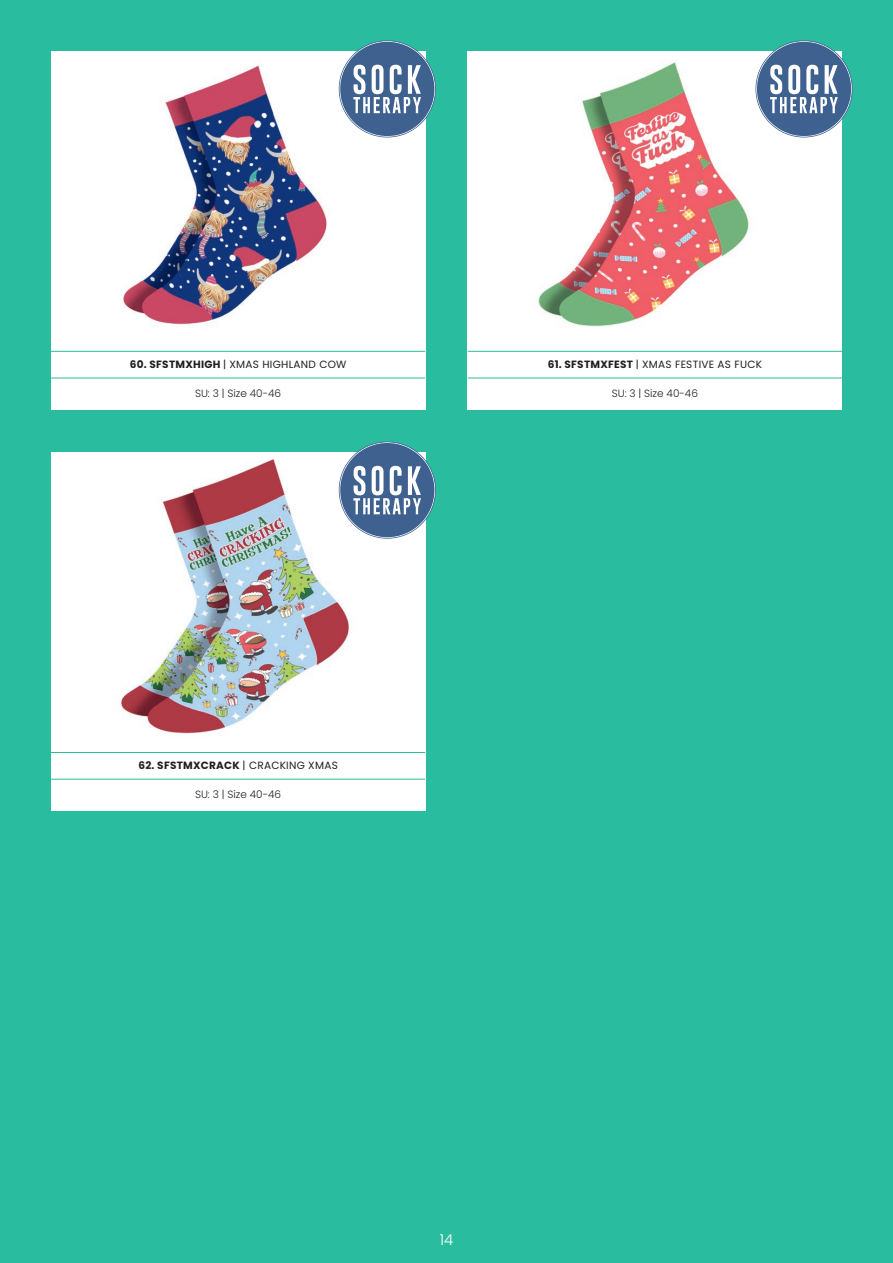
<style>
.page{position:relative;width:893px;height:1263px;background:#2abc9e}
.page>*{position:absolute;margin:0;border:0;box-sizing:border-box;transform-origin:0 0}
.t1{font:300 15px "Poppins";color:#fff}
.t2{font:10.5px "Poppins";letter-spacing:.025em;color:#231f20}
.t3{font:300 10.5px "Poppins";color:#231f20}
.t4{font:700 10.5px "Poppins";letter-spacing:.025em;color:#231f20}
.s1{font-weight:700}
.s2{font-weight:400}
</style>
<div class="page">
<div style="left:51px;top:51px;width:374px;height:359px;background:#fff"></div>
<div style="left:468px;top:51px;width:374px;height:359px;background:#fff"></div>
<div style="left:51px;top:452px;width:374px;height:359px;background:#fff"></div>
<img style="left:123px;top:65px;width:264px;height:260px">
<img style="left:538px;top:62px;width:266px;height:265px">
<img style="left:121px;top:459px;width:228px;height:275px">
<svg style="left:339px;top:441px;width:97px;height:98px"></svg>
<svg style="left:755px;top:40px;width:98px;height:97px"></svg>
<svg style="left:339px;top:40px;width:97px;height:97px"></svg>
<hr style="left:468px;top:351px;width:374px;height:1px;background:#2abc9e">
<hr style="left:468px;top:378px;width:374px;height:1px;background:#2abc9e">
<hr style="left:51px;top:752px;width:374px;height:1px;background:#2abc9e">
<hr style="left:51px;top:779px;width:374px;height:1px;background:#2abc9e">
<hr style="left:51px;top:351px;width:374px;height:1px;background:#2abc9e">
<hr style="left:51px;top:378px;width:374px;height:1px;background:#2abc9e">
<p class="t2" style="left:130px;top:358px;width:218px"><span class="s1">60. SFSTMXHIGH</span> | XMAS HIGHLAND COW</p>
<p class="t3" style="left:195px;top:387px;width:88px">SU: 3 | Size 40-46</p>
<p class="t4" style="left:138px;top:760px;width:201px">62. SFSTMXCRACK <span class="s2">| CRACKING XMAS</span></p>
<p class="t3" style="left:195px;top:788px;width:88px">SU: 3 | Size 40-46</p>
<p class="t2" style="left:548px;top:358px;width:216px"><span class="s1">61. SFSTMXFEST</span> | XMAS FESTIVE AS FUCK</p>
<p class="t3" style="left:612px;top:387px;width:88px">SU: 3 | Size 40-46</p>
<h1 class="t1" style="left:440px;top:1231px;width:15px">14</h1>
</div>
